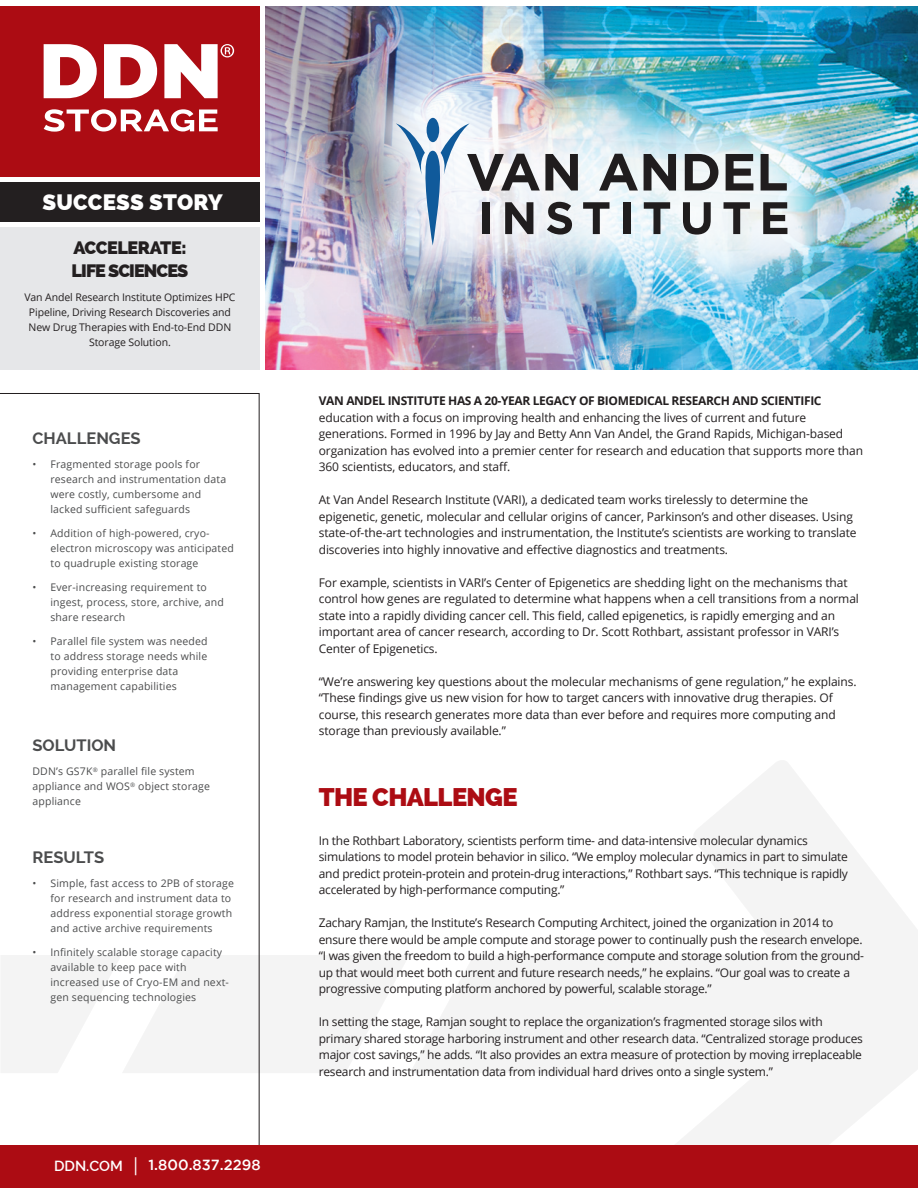
<style>
.page{position:relative;width:918px;height:1188px;background:#fff}
.page>*{position:absolute;margin:0;border:0;box-sizing:border-box;transform-origin:0 0}
.t1{font:800 25.5px "Raleway";letter-spacing:-.025em;color:#ac0c13}
.t2{font:800 22.2px "Raleway";letter-spacing:.01em;color:#fff}
.t3{font:800 18px/22.5px "Raleway";letter-spacing:-.05em;color:#231f20}
.t4{font:700 16.5px "Raleway";color:#4b4c4d}
.t5{font:500 14.7px "Gotham";color:#fff}
.t6{font:12px/16.5px "Open Sans";letter-spacing:-.01em;color:#231f20}
.t7{font:700 12px "Open Sans";letter-spacing:-.03em;color:#231f20}
.t8{font:10.5px/15px "Open Sans";letter-spacing:.015em;color:#4b4c4d}
.t9{font:10.5px/15px "Open Sans";letter-spacing:-.01em;color:#231f20;text-align:center}
.s1{font-family:"Raleway";font-weight:600}
.s2{font-family:"Open Sans";font-weight:400;font-size:18px}
</style>
<div class="page">
<svg style="left:260px;top:955px;width:149px;height:118px"></svg>
<svg style="left:410px;top:761px;width:508px;height:385px"></svg>
<svg style="left:0;top:393px;width:260px;height:753px"></svg>
<img style="left:265px;top:6px;width:653px;height:363px">
<div style="left:0;top:227px;width:260px;height:142px;background:#e6e7e9"></div>
<div style="left:0;top:182px;width:260px;height:39px;background:#231f20"></div>
<div style="left:0;top:6px;width:260px;height:170px;background:#ac0c13"></div>
<svg style="left:44px;top:44px;width:53px;height:54px"></svg>
<svg style="left:104px;top:44px;width:53px;height:54px"></svg>
<svg style="left:44px;top:109px;width:174px;height:23px"></svg>
<svg style="left:164px;top:44px;width:70px;height:54px"></svg>
<div style="left:333px;top:55px;width:519px;height:253px;background:#fff;opacity:.84"></div>
<div style="left:427px;top:118px;width:12px;height:24px;background:#105a9b;border-radius:50%"></div>
<svg style="left:644px;top:202px;width:26px;height:32px"></svg>
<svg style="left:683px;top:202px;width:28px;height:33px"></svg>
<svg style="left:724px;top:202px;width:26px;height:32px"></svg>
<svg style="left:763px;top:202px;width:24px;height:32px"></svg>
<svg style="left:396px;top:123px;width:242px;height:123px"></svg>
<svg style="left:644px;top:154px;width:32px;height:37px"></svg>
<svg style="left:685px;top:154px;width:33px;height:37px"></svg>
<svg style="left:726px;top:154px;width:27px;height:37px"></svg>
<svg style="left:761px;top:154px;width:26px;height:37px"></svg>
<div style="left:0;top:1146px;width:918px;height:42px;background:#ac0c13"></div>
<h2 class="t2" style="left:43px;top:189px;width:181px">SUCCESS STORY</h2>
<h3 class="t3" style="left:72px;top:237px;width:118px">ACCELERATE:<br>LIFE SCIENCES</h3>
<p class="t9" style="left:24px;top:289px;width:213px">Van Andel Research Institute Optimizes HPC Pipeline, Driving Research Discoveries and New Drug Therapies with End-to-End DDN Storage Solution.</p>
<h3 class="t4" style="left:33px;top:429px;width:110px">CHALLENGES</h3>
<p class="t8" style="left:50px;top:457px;width:177px;text-indent:-18px">• Fragmented storage pools for research and instrumentation data were costly, cumbersome and lacked sufficient safeguards</p>
<p class="t8" style="left:50px;top:526px;width:185px;text-indent:-18px">• Addition of high-powered, cryo&shy;electron microscopy was anticipated to quadruple existing storage</p>
<p class="t8" style="left:50px;top:580px;width:175px;text-indent:-18px">• Ever-increasing requirement to ingest, process, store, archive, and share research</p>
<p class="t8" style="left:50px;top:634px;width:159px;text-indent:-18px">• Parallel file system was needed to address storage needs while providing enterprise data management capabilities</p>
<h3 class="t4" style="left:33px;top:736px;width:85px">SOLUTION</h3>
<p class="t8" style="left:33px;top:764px;width:179px">DDN’s GS7K<sup>®</sup> parallel file system appliance and WOS<sup>®</sup> object storage appliance</p>
<h3 class="t4" style="left:33px;top:847px;width:73px">RESULTS</h3>
<p class="t8" style="left:50px;top:875px;width:185px;text-indent:-18px">• Simple, fast access to 2PB of storage for research and instrument data to address exponential storage growth and active archive requirements</p>
<p class="t8" style="left:50px;top:944px;width:180px;text-indent:-18px">• Infinitely scalable storage capacity available to keep pace with increased use of Cryo-EM and next&shy;gen sequencing technologies</p>
<p class="t5" style="left:54px;top:1157px;width:208px"><span class="s1">DDN.COM</span> <span class="s2">|</span> 1.800.837.2298</p>
<p class="t7" style="left:319px;top:392px;width:504px">VAN ANDEL INSTITUTE HAS A 20-YEAR LEGACY OF BIOMEDICAL RESEARCH AND SCIENTIFIC</p>
<p class="t6" style="left:319px;top:409px;width:546px">education with a focus on improving health and enhancing the lives of current and future generations. Formed in 1996 by Jay and Betty Ann Van Andel, the Grand Rapids, Michigan-based organization has evolved into a premier center for research and education that supports more than 360 scientists, educators, and staff.</p>
<p class="t6" style="left:319px;top:491px;width:539px">At Van Andel Research Institute (VARI), a dedicated team works tirelessly to determine the epigenetic, genetic, molecular and cellular origins of cancer, Parkinson’s and other diseases. Using state-of-the-art technologies and instrumentation, the Institute’s scientists are working to translate discoveries into highly innovative and effective diagnostics and treatments.</p>
<p class="t6" style="left:319px;top:574px;width:542px">For example, scientists in VARI’s Center of Epigenetics are shedding light on the mechanisms that control how genes are regulated to determine what happens when a cell transitions from a normal state into a rapidly dividing cancer cell. This field, called epigenetics, is rapidly emerging and an important area of cancer research, according to Dr. Scott Rothbart, assistant professor in VARI’s Center of Epigenetics.</p>
<p class="t6" style="left:319px;top:673px;width:539px">“We’re answering key questions about the molecular mechanisms of gene regulation,” he explains. “These findings give us new vision for how to target cancers with innovative drug therapies. Of course, this research generates more data than ever before and requires more computing and storage than previously available.”</p>
<h1 class="t1" style="left:319px;top:782px;width:200px">THE CHALLENGE</h1>
<p class="t6" style="left:319px;top:832px;width:531px">In the Rothbart Laboratory, scientists perform time- and data-intensive molecular dynamics simulations to model protein behavior in silico. “We employ molecular dynamics in part to simulate and predict protein-protein and protein-drug interactions,” Rothbart says. “This technique is rapidly accelerated by high-performance computing.”</p>
<p class="t6" style="left:319px;top:914px;width:547px">Zachary Ramjan, the Institute’s Research Computing Architect, joined the organization in 2014 to ensure there would be ample compute and storage power to continually push the research envelope. “I was given the freedom to build a high-performance compute and storage solution from the ground&shy;up that would meet both current and future research needs,” he explains. “Our goal was to create a progressive computing platform anchored by powerful, scalable storage.”</p>
<p class="t6" style="left:319px;top:1013px;width:546px">In setting the stage, Ramjan sought to replace the organization’s fragmented storage silos with primary shared storage harboring instrument and other research data. “Centralized storage produces major cost savings,” he adds. “It also provides an extra measure of protection by moving irreplaceable research and instrumentation data from individual hard drives onto a single system.”</p>
</div>
